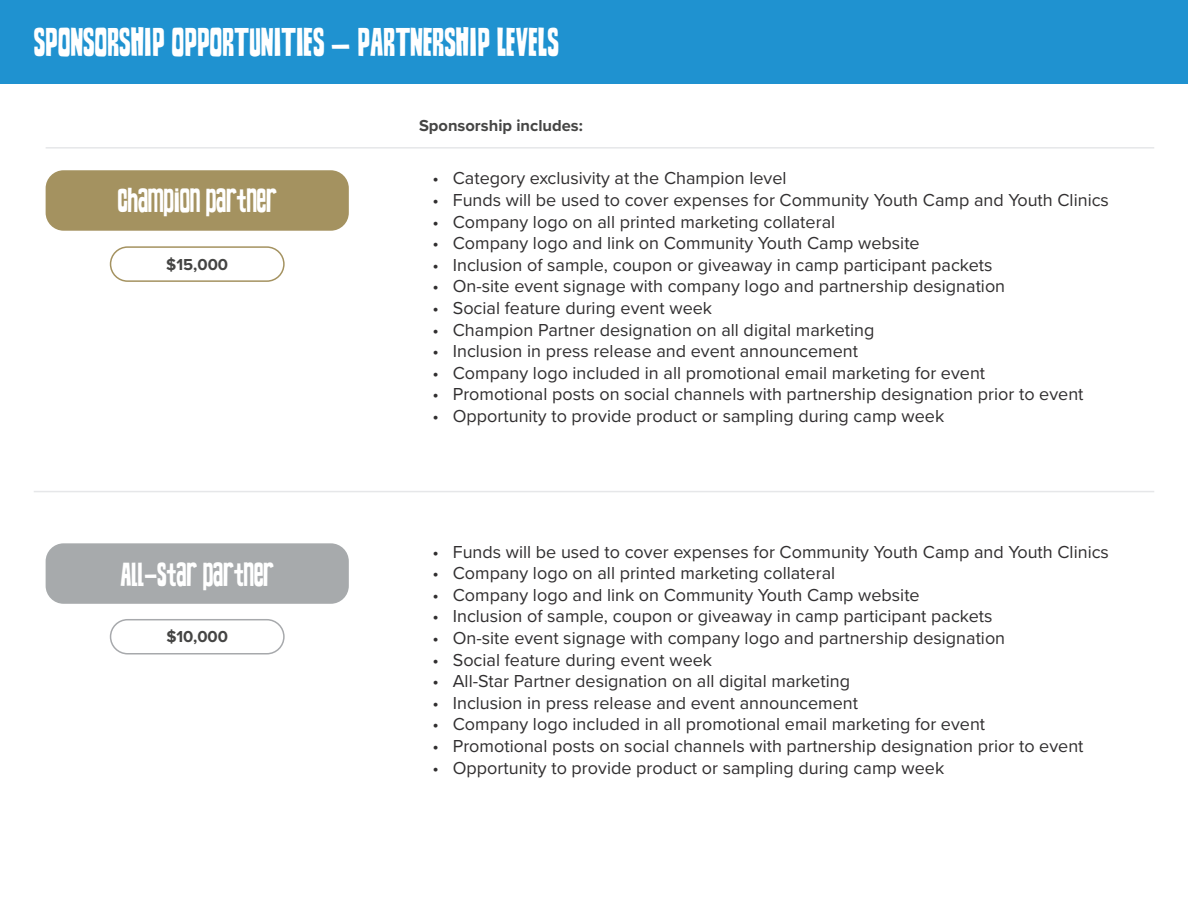
<style>
.page{position:relative;width:1188px;height:918px;background:#fff}
.page>*{position:absolute;margin:0;border:0;box-sizing:border-box;transform-origin:0 0}
.t1{font:39px "TOMO Zomba Pro";letter-spacing:.005em;color:#fff}
.t2{font:32.4px "TOMO Zomba Pro";letter-spacing:.005em;color:#fff}
.t3{font:18px "Proxima Nova";color:#312f30}
.Sponsor_Copy_Paragraph_1{font:700 16.5px "Proxima Nova";color:#454544}
</style>
<div class="page">
<div style="left:46px;top:170px;width:303px;height:61px;background:#a49260;border-radius:18px"></div>
<div style="left:110px;top:246px;width:175px;height:36px;border:2px solid #a49260;border-radius:17px"></div>
<div style="left:46px;top:543px;width:303px;height:61px;background:#a7aaac;border-radius:18px"></div>
<div style="left:110px;top:619px;width:175px;height:36px;border:2px solid #a7a9ac;border-radius:17px"></div>
<hr style="left:34px;top:491px;width:1120px;height:1px;background:#e6e7e9">
<hr style="left:46px;top:147px;width:1108px;height:2px;background:#e6e7e9">
<div style="left:0;top:0;width:1188px;height:83px;background:#1f92d0"></div>
<h1 class="t1" style="left:34px;top:21px;width:526px">SPONSORSHIP OPPORTUNITIES – PARTNERSHIP LEVELS</h1>
<p class="t2" style="left:118px;top:183px;width:161px">CHAMPION PARTNER</p>
<p class="Sponsor_Copy_Paragraph_1" style="left:166px;top:252px;width:63px">$15,000</p>
<p class="t2" style="left:121px;top:556px;width:155px">ALL-STAR PARTNER</p>
<p class="Sponsor_Copy_Paragraph_1" style="left:166px;top:624px;width:63px">$10,000</p>
<p class="Sponsor_Copy_Paragraph_1" style="left:419px;top:114px;width:165px">Sponsorship includes:</p>
<p class="t3" style="left:433px;top:165px;width:356px">• Category exclusivity at the Champion level</p>
<p class="t3" style="left:433px;top:187px;width:678px">• Funds will be used to cover expenses for Community Youth Camp and Youth Clinics</p>
<p class="t3" style="left:433px;top:208px;width:404px">• Company logo on all printed marketing collateral</p>
<p class="t3" style="left:433px;top:230px;width:489px">• Company logo and link on Community Youth Camp website</p>
<p class="t3" style="left:433px;top:251px;width:562px">• Inclusion of sample, coupon or giveaway in camp participant packets</p>
<p class="t3" style="left:433px;top:273px;width:574px">• On-site event signage with company logo and partnership designation</p>
<p class="t3" style="left:433px;top:295px;width:281px">• Social feature during event week</p>
<p class="t3" style="left:433px;top:316px;width:443px">• Champion Partner designation on all digital marketing</p>
<p class="t3" style="left:433px;top:338px;width:427px">• Inclusion in press release and event announcement</p>
<p class="t3" style="left:433px;top:359px;width:554px">• Company logo included in all promotional email marketing for event</p>
<p class="t3" style="left:433px;top:381px;width:653px">• Promotional posts on social channels with partnership designation prior to event</p>
<p class="t3" style="left:433px;top:403px;width:513px">• Opportunity to provide product or sampling during camp week</p>
<p class="t3" style="left:433px;top:538px;width:678px">• Funds will be used to cover expenses for Community Youth Camp and Youth Clinics</p>
<p class="t3" style="left:433px;top:560px;width:404px">• Company logo on all printed marketing collateral</p>
<p class="t3" style="left:433px;top:581px;width:489px">• Company logo and link on Community Youth Camp website</p>
<p class="t3" style="left:433px;top:603px;width:562px">• Inclusion of sample, coupon or giveaway in camp participant packets</p>
<p class="t3" style="left:433px;top:625px;width:574px">• On-site event signage with company logo and partnership designation</p>
<p class="t3" style="left:433px;top:646px;width:281px">• Social feature during event week</p>
<p class="t3" style="left:433px;top:668px;width:419px">• All-Star Partner designation on all digital marketing</p>
<p class="t3" style="left:433px;top:689px;width:427px">• Inclusion in press release and event announcement</p>
<p class="t3" style="left:433px;top:711px;width:554px">• Company logo included in all promotional email marketing for event</p>
<p class="t3" style="left:433px;top:733px;width:653px">• Promotional posts on social channels with partnership designation prior to event</p>
<p class="t3" style="left:433px;top:754px;width:513px">• Opportunity to provide product or sampling during camp week</p>
</div>
